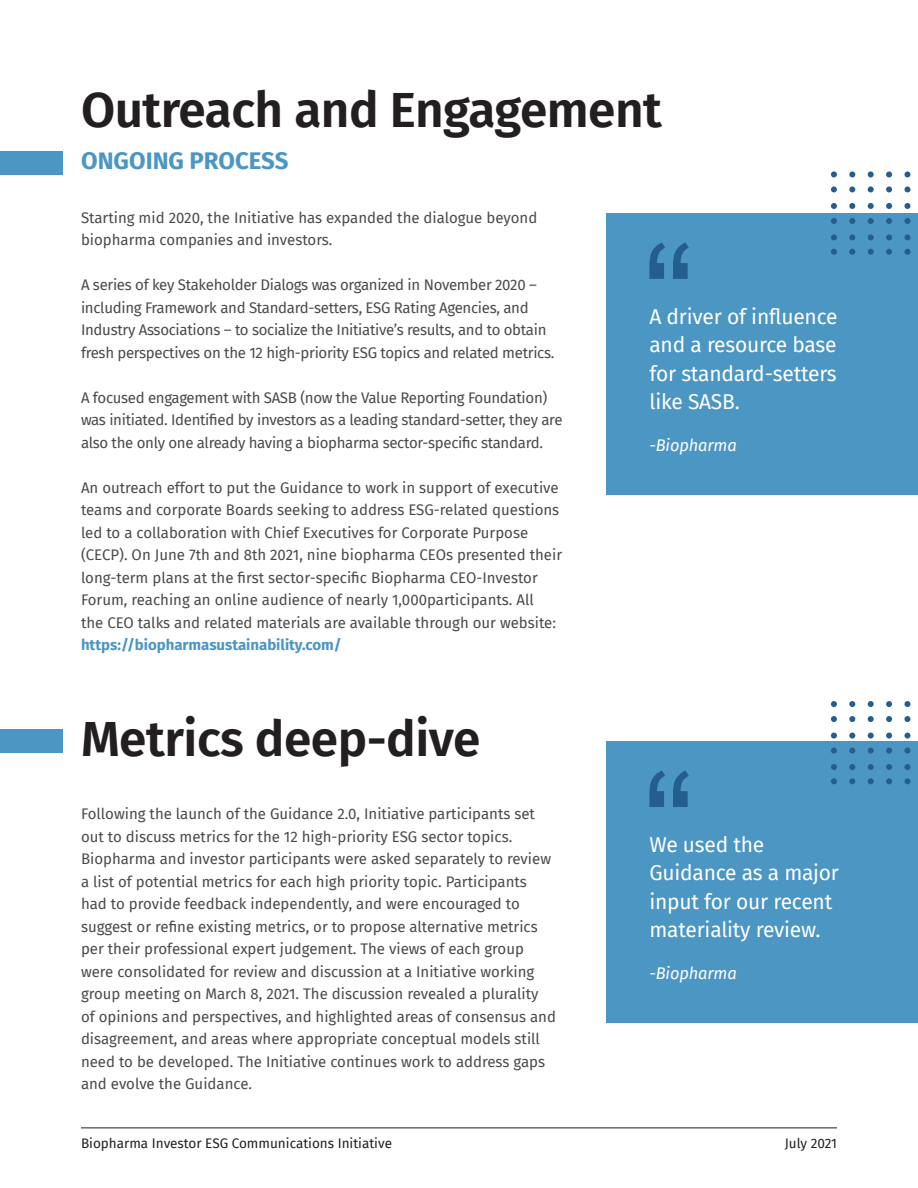
<style>
.page{position:relative;width:918px;height:1188px;background:#fff}
.page>*{position:absolute;margin:0;border:0;box-sizing:border-box;transform-origin:0 0}
.Heading{font:600 49.5px "Fira Sans";letter-spacing:-.01em;color:#231f20}
.Heading-2{font:700 24px "Fira Sans";color:#4c96c3}
.Box_Heading{font:21px/28.5px "Fira Sans";letter-spacing:-.01em;color:#fff;text-align:justify}
.Box_Heading-2{font:italic 16.5px "Fira Sans";letter-spacing:-.01em;color:#fff}
.Body{font:15px/22.5px "Fira Sans";color:#4a4a4a}
.Body-2{font:15px/22.5px "Fira Sans";letter-spacing:-.02em;color:#4a4a4a}
.t1{font:13.5px "Fira Sans";color:#231f20}
.s1{font-weight:700;color:#4c96c3}
</style>
<div class="page">
<hr style="left:81px;top:1128px;width:756px;height:1px;background:#231f20">
<div style="left:0;top:152px;width:62px;height:23px;background:#4c96c3"></div>
<div style="left:0;top:729px;width:62px;height:24px;background:#4c96c3"></div>
<div style="left:607px;top:213px;width:311px;height:282px;background:#4c96c3"></div>
<div style="left:607px;top:741px;width:311px;height:282px;background:#4c96c3"></div>
<svg style="left:649px;top:242px;width:40px;height:37px"></svg>
<svg style="left:649px;top:771px;width:40px;height:36px"></svg>
<svg style="left:831px;top:778px;width:80px;height:6px"></svg>
<svg style="left:831px;top:701px;width:80px;height:6px"></svg>
<svg style="left:831px;top:716px;width:80px;height:6px"></svg>
<svg style="left:831px;top:733px;width:80px;height:6px"></svg>
<svg style="left:831px;top:748px;width:80px;height:6px"></svg>
<svg style="left:831px;top:764px;width:80px;height:6px"></svg>
<svg style="left:831px;top:249px;width:80px;height:6px"></svg>
<svg style="left:831px;top:171px;width:80px;height:6px"></svg>
<svg style="left:831px;top:186px;width:80px;height:6px"></svg>
<svg style="left:831px;top:203px;width:80px;height:6px"></svg>
<svg style="left:831px;top:218px;width:80px;height:6px"></svg>
<svg style="left:831px;top:234px;width:80px;height:6px"></svg>
<p class="Heading" style="left:81px;top:69px;width:583px">Outreach and Engagement</p>
<p class="Heading-2" style="left:81px;top:141px;width:209px">ONGOING PROCESS</p>
<p class="Body" style="left:81px;top:206px;width:458px">Starting mid 2020, the Initiative has expanded the dialogue beyond biopharma companies and investors.</p>
<p class="Body-2" style="left:81px;top:273px;width:475px">A series of key Stakeholder Dialogs was organized in November 2020 – including Framework and Standard-setters, ESG Rating Agencies, and Industry Associations – to socialize the Initiative’s results, and to obtain fresh perspectives on the 12 high-priority ESG topics and related metrics.</p>
<p class="Body-2" style="left:81px;top:386px;width:483px">A focused engagement with SASB (now the Value Reporting Foundation) was initiated. Identified by investors as a leading standard-setter, they are also the only one already having a biopharma sector-specific standard.</p>
<p class="Body" style="left:81px;top:476px;width:483px">An outreach effort to put the Guidance to work in support of executive teams and corporate Boards seeking to address ESG-related questions led to a collaboration with Chief Executives for Corporate Purpose (CECP). On June 7th and 8th 2021, nine biopharma CEOs presented their long-term plans at the first sector-specific Biopharma CEO-Investor Forum, reaching an online audience of nearly 1,000participants. All<br>the CEO talks and related materials are available through our website: <span class="s1">https://biopharmasustainability.com/</span></p>
<p class="Heading" style="left:81px;top:698px;width:401px">Metrics deep-dive</p>
<p class="Body" style="left:81px;top:802px;width:477px">Following the launch of the Guidance 2.0, Initiative participants set out to discuss metrics for the 12 high-priority ESG sector topics.<br>Biopharma and investor participants were asked separately to review a list of potential metrics for each high priority topic. Participants had to provide feedback independently, and were encouraged to suggest or refine existing metrics, or to propose alternative metrics per their professional expert judgement. The views of each group were consolidated for review and discussion at a Initiative working group meeting on March 8, 2021. The discussion revealed a plurality<br>of opinions and perspectives, and highlighted areas of consensus and disagreement, and areas where appropriate conceptual models still need to be developed. The Initiative continues work to address gaps and evolve the Guidance.</p>
<p class="Box_Heading" style="left:649px;top:301px;width:190px">A driver of influence and a resource base for standard-setters like SASB.</p>
<p class="Box_Heading-2" style="left:649px;top:433px;width:89px">-Biopharma</p>
<p class="Box_Heading" style="left:649px;top:830px;width:191px;text-align:left">We used the<br>Guidance as a major input for our recent materiality review.</p>
<p class="Box_Heading-2" style="left:649px;top:961px;width:89px">-Biopharma</p>
<p class="t1" style="left:81px;top:1133px;width:313px">Biopharma Investor ESG Communications Initiative</p>
<p class="t1" style="left:785px;top:1133px;width:54px">July 2021</p>
</div>
